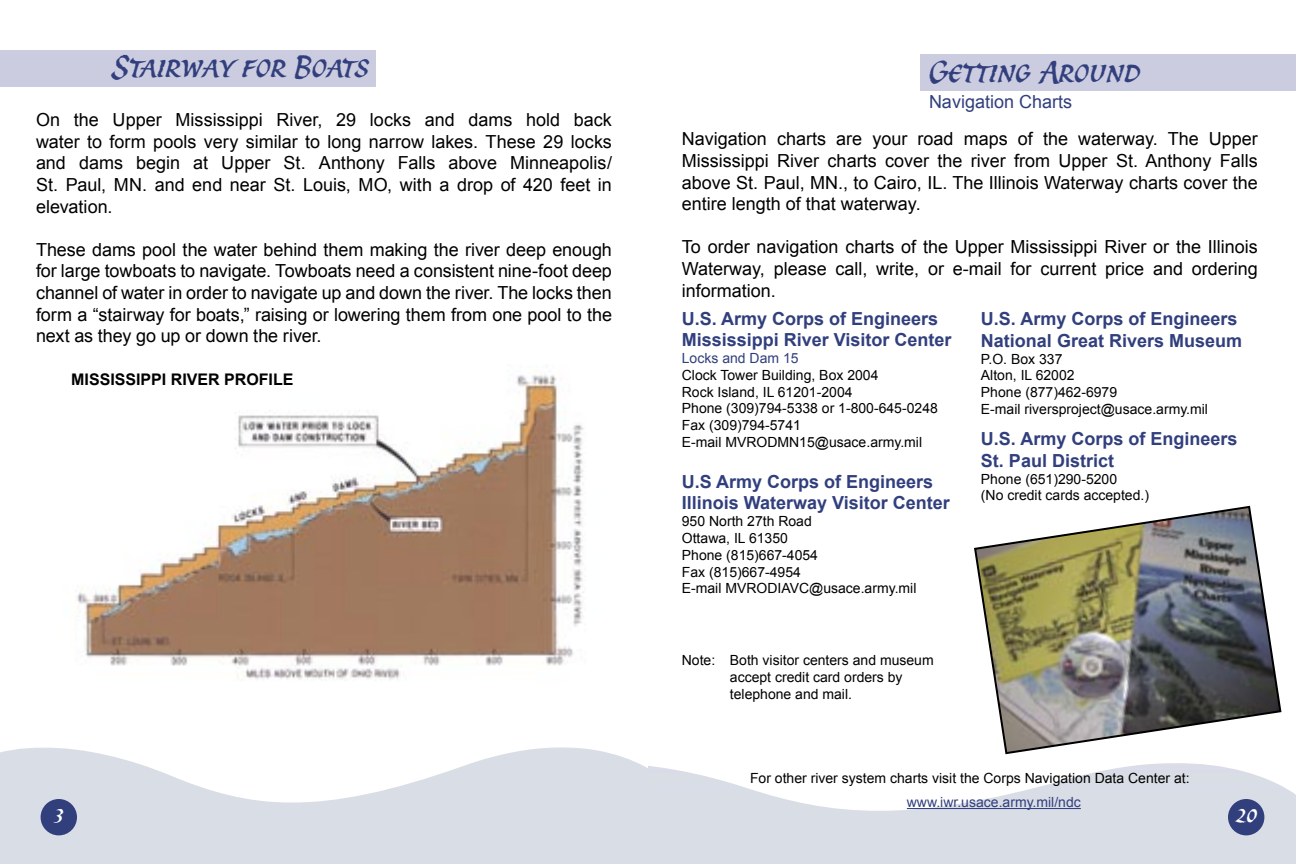
<style>
.page{position:relative;width:1296px;height:864px;background:#fff}
.page>*{position:absolute;margin:0;border:0;box-sizing:border-box;transform-origin:0 0}
.Headers{font:italic 32px "Spirit Scf ITC";color:#313f7d}
.t1{font:italic 24px "Spirit Scf ITC";color:#fff}
.Body_Text{font:18px/21.6px "Arial";color:#000;text-align:justify}
.Body_Text-2{font:700 18px "Arial";color:#313f7d}
.Body_Text-3{font:18px "Arial";color:#313f7d}
.t2{font:700 16px "Arial";color:#000}
.Body_Text-4{font:14px "Arial";color:#000}
.Body_Text-5{font:14px "Arial";color:#313f7d}
</style>
<div class="page">
<img style="left:0;top:747px;width:648px;height:117px">
<div style="left:41px;top:799px;width:36px;height:36px;background:#313f7d;border-radius:50%"></div>
<img style="left:648px;top:763px;width:648px;height:101px">
<div style="left:1228px;top:799px;width:36px;height:36px;background:#313f7d;border-radius:50%"></div>
<img style="left:77px;top:365px;width:507px;height:315px">
<div style="left:0;top:50px;width:376px;height:36px;background:#cccce0"></div>
<div style="left:920px;top:54px;width:376px;height:37px;background:#cccce0"></div>
<hr style="left:907px;top:808px;width:174px;height:1px;background:#313f7d">
<img style="left:974px;top:505px;width:308px;height:250px">
<p class="Headers" style="left:113px;top:49px;width:258px">Stairway for Boats</p>
<p class="Headers" style="left:930px;top:54px;width:214px">Getting Around</p>
<p class="Body_Text-3" style="left:929px;top:92px;width:145px">Navigation Charts</p>
<p class="Body_Text" style="left:682px;top:128px;width:577px">Navigation charts are your road maps of the waterway. The Upper Mississippi River charts cover the river from Upper St. Anthony Falls above St. Paul, MN., to Cairo, IL. The Illinois Waterway charts cover the entire length of that waterway.</p>
<p class="Body_Text" style="left:682px;top:236px;width:578px">To order navigation charts of the Upper Mississippi River or the Illinois Waterway, please call, write, or e-mail for current price and ordering information.</p>
<p class="Body_Text-2" style="left:682px;top:308px;width:258px">U.S. Army Corps of Engineers</p>
<p class="Body_Text-2" style="left:682px;top:330px;width:271px">Mississippi River Visitor Center</p>
<p class="Body_Text-5" style="left:682px;top:350px;width:118px">Locks and Dam 15</p>
<p class="Body_Text-4" style="left:682px;top:367px;width:198px">Clock Tower Building, Box 2004</p>
<p class="Body_Text-4" style="left:682px;top:384px;width:172px">Rock Island, IL 61201-2004</p>
<p class="Body_Text-4" style="left:682px;top:401px;width:258px">Phone (309)794-5338 or 1-800-645-0248</p>
<p class="Body_Text-4" style="left:682px;top:417px;width:121px">Fax (309)794-5741</p>
<p class="Body_Text-4" style="left:682px;top:434px;width:242px">E-mail MVRODMN15@usace.army.mil</p>
<p class="Body_Text-2" style="left:682px;top:471px;width:253px">U.S Army Corps of Engineers</p>
<p class="Body_Text-2" style="left:682px;top:493px;width:270px">Illinois Waterway Visitor Center</p>
<p class="Body_Text-4" style="left:682px;top:513px;width:131px">950 North 27th Road</p>
<p class="Body_Text-4" style="left:682px;top:530px;width:108px">Ottawa, IL 61350</p>
<p class="Body_Text-4" style="left:682px;top:547px;width:138px">Phone (815)667-4054</p>
<p class="Body_Text-4" style="left:682px;top:564px;width:121px">Fax (815)667-4954</p>
<p class="Body_Text-4" style="left:682px;top:581px;width:236px">E-mail MVRODIAVC@usace.army.mil</p>
<p class="Body_Text" style="left:36px;top:109px;width:578px">On the Upper Mississippi River, 29 locks and dams hold back water to form pools very similar to long narrow lakes. These 29 locks and dams begin at Upper St. Anthony Falls above Minneapolis/ St. Paul, MN. and end near St. Louis, MO, with a drop of 420 feet in elevation.</p>
<p class="Body_Text" style="left:36px;top:239px;width:578px">These dams pool the water behind them making the river deep enough for large towboats to navigate. Towboats need a consistent nine-foot deep channel of water in order to navigate up and down the river. The locks then form a “stairway for boats,” raising or lowering them from one pool to the next as they go up or down the river.</p>
<p class="Body_Text-2" style="left:981px;top:309px;width:258px">U.S. Army Corps of Engineers</p>
<p class="Body_Text-2" style="left:981px;top:330px;width:263px">National Great Rivers Museum</p>
<p class="Body_Text-4" style="left:981px;top:351px;width:83px">P.O. Box 337</p>
<p class="Body_Text-4" style="left:981px;top:368px;width:95px">Alton, IL 62002</p>
<p class="Body_Text-4" style="left:981px;top:384px;width:138px">Phone (877)462-6979</p>
<p class="Body_Text-4" style="left:981px;top:401px;width:229px">E-mail riversproject@usace.army.mil</p>
<p class="Body_Text-2" style="left:981px;top:429px;width:258px">U.S. Army Corps of Engineers</p>
<p class="Body_Text-2" style="left:981px;top:450px;width:135px">St. Paul District</p>
<p class="Body_Text-4" style="left:981px;top:471px;width:138px">Phone (651)290-5200</p>
<p class="Body_Text-4" style="left:981px;top:488px;width:170px">(No credit cards accepted.)</p>
<p class="t2" style="left:71px;top:371px;width:224px">MISSISSIPPI RIVER PROFILE</p>
<p class="Body_Text-4" style="left:682px;top:653px;width:253px">Note: Both visitor centers and museum</p>
<p class="Body_Text-4" style="left:730px;top:669px;width:174px">accept credit card orders by</p>
<p class="Body_Text-4" style="left:730px;top:686px;width:124px">telephone and mail.</p>
<p class="Body_Text-4" style="left:750px;top:770px;width:441px">For other river system charts visit the Corps Navigation Data Center at:</p>
<p class="Body_Text-5" style="left:907px;top:794px;width:175px">www.iwr.usace.army.mil/ndc</p>
<p class="t1" style="left:55px;top:801px;width:11px">3</p>
<p class="t1" style="left:1237px;top:801px;width:22px">20</p>
</div>
